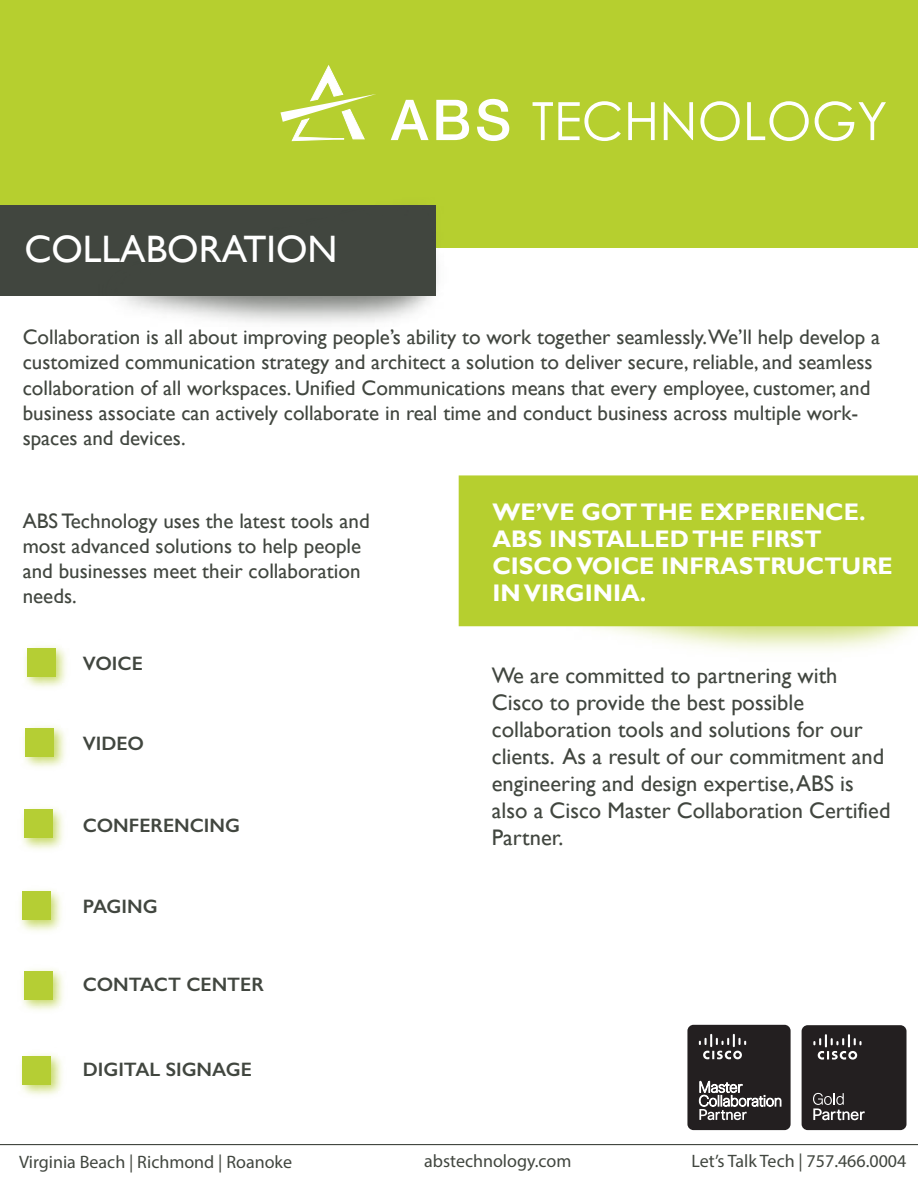
<style>
.page{position:relative;width:918px;height:1188px;background:#fff}
.page>*{position:absolute;margin:0;border:0;box-sizing:border-box;transform-origin:0 0}
.t1{font:38.25px "Gill Sans";color:#fff}
.t2{font:700 24px/27px "Gill Sans";color:#fff}
.t3{font:22.5px/27px "Gill Sans";color:#41463f}
.t4{font:21px/25.2px "Gill Sans";color:#41463f}
.t5{font:600 19.5px "Gill Sans";color:#41463f}
.t6{font:18px "Myriad Pro";color:#41463f}
</style>
<div class="page">
<div style="left:0;top:0;width:918px;height:248px;background:#b6cf2f"></div>
<div style="left:802px;top:1025px;width:105px;height:105px;background:#231f20;border-radius:6px"></div>
<svg style="left:813px;top:1093px;width:52px;height:27px"></svg>
<svg style="left:813px;top:1034px;width:49px;height:26px"></svg>
<hr style="left:0;top:1144px;width:918px;height:1px;background:#41463f">
<svg style="left:391px;top:100px;width:38px;height:40px"></svg>
<svg style="left:436px;top:100px;width:33px;height:40px"></svg>
<svg style="left:477px;top:99px;width:32px;height:42px"></svg>
<svg style="left:533px;top:101px;width:88px;height:40px"></svg>
<svg style="left:628px;top:102px;width:27px;height:38px"></svg>
<svg style="left:664px;top:102px;width:29px;height:38px"></svg>
<svg style="left:700px;top:101px;width:40px;height:40px"></svg>
<svg style="left:747px;top:101px;width:62px;height:40px"></svg>
<svg style="left:815px;top:101px;width:71px;height:40px"></svg>
<svg style="left:280px;top:64px;width:96px;height:78px"></svg>
<div style="left:0;top:206px;width:435px;height:90px;background:#41463f"></div>
<img style="left:64px;top:162px;width:414px;height:161px">
<img style="left:20px;top:890px;width:42px;height:42px">
<div style="left:22px;top:892px;width:29px;height:28px;background:#b5ce34"></div>
<img style="left:22px;top:808px;width:42px;height:42px">
<div style="left:24px;top:810px;width:28px;height:28px;background:#b5ce34"></div>
<img style="left:25px;top:646px;width:42px;height:42px">
<div style="left:27px;top:648px;width:28px;height:28px;background:#b5ce34"></div>
<img style="left:22px;top:969px;width:42px;height:42px">
<div style="left:24px;top:971px;width:28px;height:28px;background:#b5ce34"></div>
<img style="left:24px;top:726px;width:42px;height:42px">
<div style="left:26px;top:728px;width:28px;height:29px;background:#b5ce34"></div>
<img style="left:21px;top:1054px;width:42px;height:42px">
<div style="left:23px;top:1056px;width:28px;height:28px;background:#b5ce34"></div>
<div style="left:687px;top:1025px;width:104px;height:105px;background:#231f20;border-radius:6px"></div>
<svg style="left:699px;top:1034px;width:47px;height:25px"></svg>
<svg style="left:699px;top:1081px;width:82px;height:39px"></svg>
<div style="left:459px;top:475px;width:459px;height:151px;background:#b6cf2f"></div>
<h1 class="t1" style="left:24px;top:227px;width:315px">COLLABORATION</h1>
<p class="t4" style="left:23px;top:325px;width:859px">Collaboration is all about improving people’s ability to work together seamlessly.We’ll help develop a customized communication strategy and architect a solution to deliver secure, reliable, and seamless collaboration of all workspaces. Unified Communications means that every employee, customer, and business associate can actively collaborate in real time and conduct business across multiple work&shy;spaces and devices.</p>
<p class="t4" style="left:23px;top:508px;width:349px">ABS Technology uses the latest tools and most advanced solutions to help people and businesses meet their collaboration needs.</p>
<p class="t5" style="left:83px;top:651px;width:62px">VOICE</p>
<p class="t5" style="left:83px;top:732px;width:63px">VIDEO</p>
<p class="t5" style="left:83px;top:813px;width:159px">CONFERENCING</p>
<p class="t5" style="left:83px;top:895px;width:76px">PAGING</p>
<p class="t5" style="left:83px;top:973px;width:183px">CONTACT CENTER</p>
<p class="t5" style="left:83px;top:1058px;width:171px">DIGITAL SIGNAGE</p>
<p class="t2" style="left:492px;top:499px;width:402px">WE’VE GOT THE EXPERIENCE.<br>ABS INSTALLED THE FIRST<br>CISCO VOICE INFRASTRUCTURE<br>IN VIRGINIA.</p>
<p class="t3" style="left:492px;top:663px;width:400px">We are committed to partnering with Cisco to provide the best possible collaboration tools and solutions for our clients. As a result of our commitment and engineering and design expertise, ABS is also a Cisco Master Collaboration Certified Partner.</p>
<p class="t6" style="left:19px;top:1151px;width:274px">Virginia Beach | Richmond | Roanoke</p>
<p class="t6" style="left:424px;top:1150px;width:149px">abstechnology.com</p>
<p class="t6" style="left:692px;top:1150px;width:216px">Let’s Talk Tech | 757.466.0004</p>
</div>
